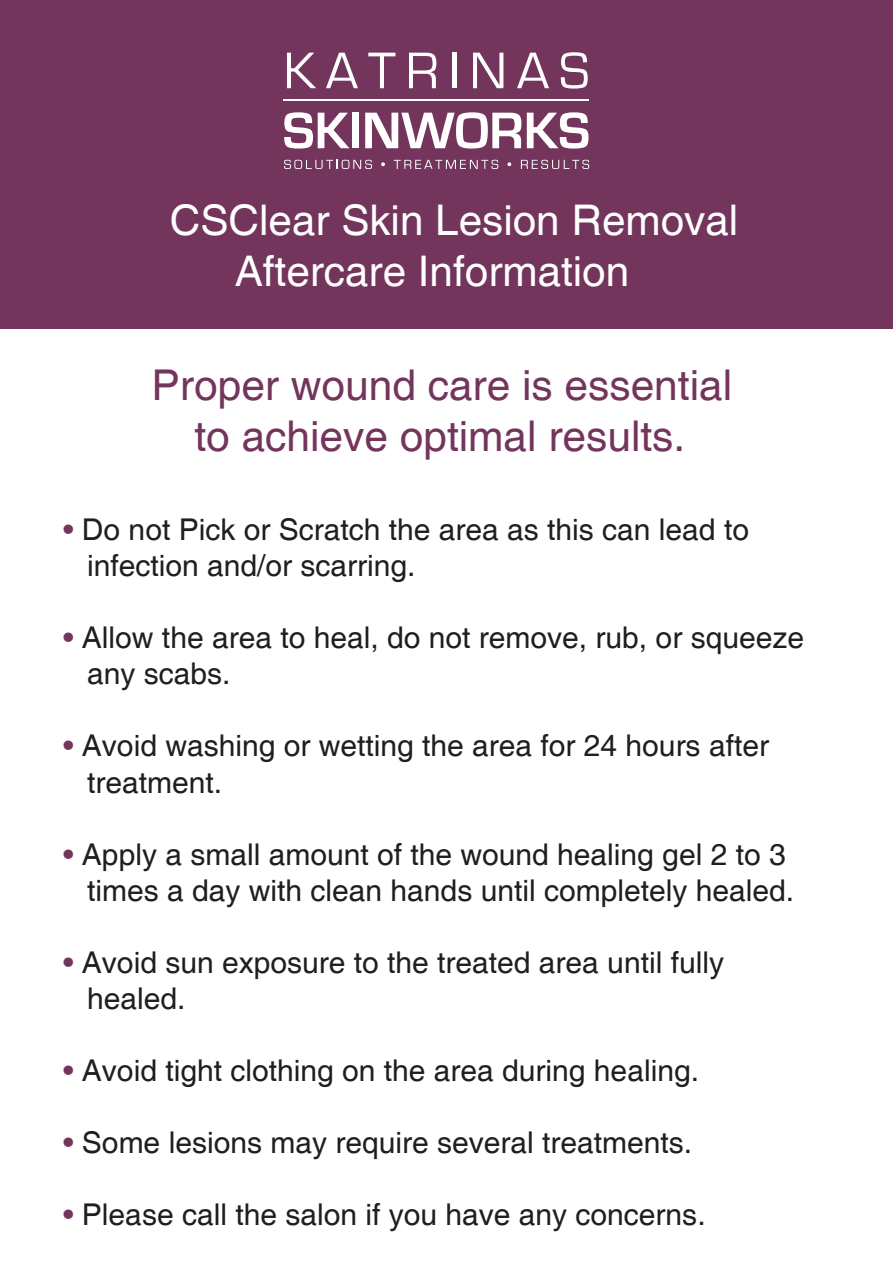
<style>
.page{position:relative;width:893px;height:1263px;background:#fff}
.page>*{position:absolute;margin:0;border:0;box-sizing:border-box;transform-origin:0 0}
.t1{font:42.45px/51px "Helvetica";color:#73355c;text-align:center}
.t2{font:42.3px/50.7px "Helvetica";color:#fff}
.t3{font:30px/36px "Helvetica";color:#201e1e}
.s1{color:#73355c}
</style>
<div class="page">
<div style="left:0;top:0;width:893px;height:329px;background:#73355c"></div>
<svg style="left:287px;top:53px;width:29px;height:35px"></svg>
<svg style="left:326px;top:53px;width:32px;height:35px"></svg>
<svg style="left:368px;top:53px;width:27px;height:35px"></svg>
<svg style="left:409px;top:53px;width:27px;height:35px"></svg>
<hr style="left:452px;top:53px;width:4px;height:35px;background:#fff">
<svg style="left:473px;top:53px;width:30px;height:35px"></svg>
<svg style="left:517px;top:53px;width:32px;height:35px"></svg>
<svg style="left:561px;top:52px;width:27px;height:37px"></svg>
<svg style="left:284px;top:112px;width:65px;height:37px"></svg>
<div style="left:352px;top:113px;width:7px;height:35px;background:#fff"></div>
<svg style="left:365px;top:112px;width:156px;height:37px"></svg>
<svg style="left:527px;top:112px;width:61px;height:37px"></svg>
<hr style="left:284px;top:100px;width:305px;height:1px;background:#fff">
<svg style="left:284px;top:160px;width:88px;height:9px"></svg>
<svg style="left:381px;top:162px;width:4px;height:4px"></svg>
<svg style="left:394px;top:160px;width:104px;height:9px"></svg>
<svg style="left:507px;top:162px;width:4px;height:4px"></svg>
<svg style="left:521px;top:160px;width:68px;height:9px"></svg>
<h2 class="t2" style="left:235px;top:197px;width:505px;text-indent:-65px">CSClear Skin Lesion Removal<br>Aftercare Information</h2>
<h1 class="t1" style="left:152px;top:361px;width:582px">Proper wound care is essential to achieve optimal results.</h1>
<p class="t3" style="left:87px;top:513px;width:663px;text-indent:-24px"><span class="s1">•</span> Do not Pick or Scratch the area as this can lead to infection and/or scarring.</p>
<p class="t3" style="left:87px;top:621px;width:718px;text-indent:-24px"><span class="s1">•</span> Allow the area to heal, do not remove, rub, or squeeze any scabs.</p>
<p class="t3" style="left:87px;top:729px;width:683px;text-indent:-24px"><span class="s1">•</span> Avoid washing or wetting the area for 24 hours after treatment.</p>
<p class="t3" style="left:63px;top:837px;width:732px;text-align:right"><span class="s1">•</span> Apply a small amount of the wound healing gel 2 to 3 times a day with clean hands until completely healed.</p>
<p class="t3" style="left:87px;top:945px;width:638px;text-indent:-24px"><span class="s1">•</span> Avoid sun exposure to the treated area until fully healed.</p>
<p class="t3" style="left:63px;top:1053px;width:637px"><span class="s1">•</span> Avoid tight clothing on the area during healing.</p>
<p class="t3" style="left:63px;top:1125px;width:631px"><span class="s1">•</span> Some lesions may require several treatments.</p>
<p class="t3" style="left:63px;top:1197px;width:644px"><span class="s1">•</span> Please call the salon if you have any concerns.</p>
</div>
